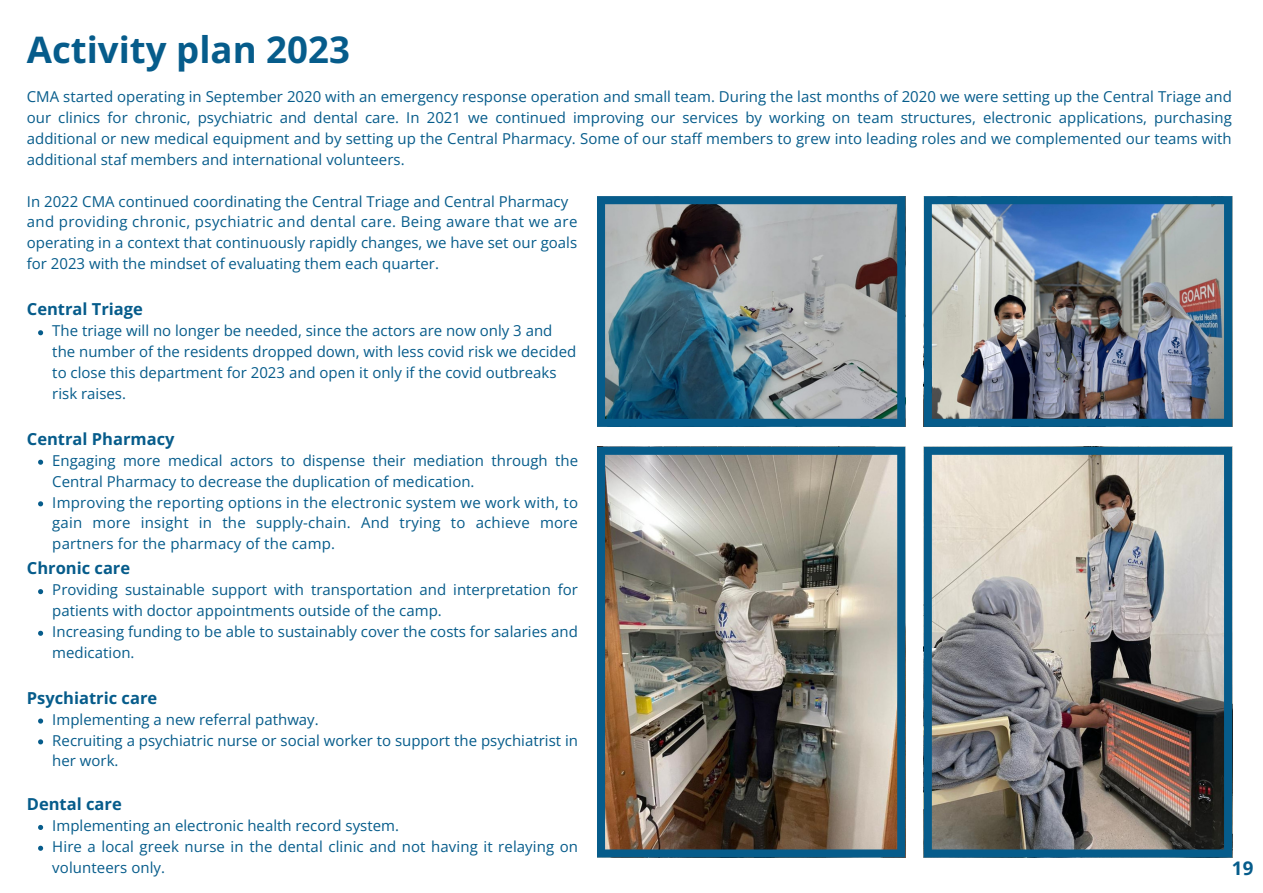
<style>
.page{position:relative;width:1263px;height:893px;background:#fff}
.page>*{position:absolute;margin:0;border:0;box-sizing:border-box;transform-origin:0 0}
.t1{font:700 36.6px "Open Sans";color:#065c8b}
.t2{font:700 18.75px "Open Sans";color:#065c8b}
.t3{font:700 16.5px "Open Sans";color:#065c8b}
.t4{font:15px/20.8px "Open Sans";color:#065c8b}
.t5{font:15px "Open Sans";letter-spacing:.025em;color:#065c8b}
</style>
<div class="page">
<svg style="left:38px;top:330px;width:5px;height:5px"></svg>
<svg style="left:38px;top:460px;width:5px;height:5px"></svg>
<svg style="left:38px;top:501px;width:5px;height:5px"></svg>
<svg style="left:38px;top:589px;width:5px;height:5px"></svg>
<svg style="left:38px;top:631px;width:5px;height:5px"></svg>
<svg style="left:38px;top:718px;width:5px;height:5px"></svg>
<svg style="left:38px;top:739px;width:5px;height:5px"></svg>
<svg style="left:38px;top:825px;width:5px;height:5px"></svg>
<svg style="left:38px;top:845px;width:5px;height:6px"></svg>
<img style="left:597px;top:447px;width:308px;height:410px">
<img style="left:597px;top:196px;width:308px;height:231px">
<img style="left:924px;top:447px;width:308px;height:410px">
<img style="left:924px;top:196px;width:308px;height:231px">
<p class="t1" style="left:27px;top:24px;width:325px">Activity plan 2023</p>
<p class="t4" style="left:27px;top:86px;width:1206px;text-align:justify">CMA started operating in September 2020 with an emergency response operation and small team. During the last months of 2020 we were setting up the Central Triage and our clinics for chronic, psychiatric and dental care. In 2021 we continued improving our services by working on team structures, electronic applications, purchasing additional or new medical equipment and by setting up the Central Pharmacy. Some of our staff members to grew into leading roles and we complemented our teams with additional staf members and international volunteers.</p>
<p class="t4" style="left:27px;top:190px;width:543px">In 2022 CMA continued coordinating the Central Triage and Central Pharmacy</p>
<p class="t5" style="left:27px;top:211px;width:552px">and providing chronic, psychiatric and dental care. Being aware that we are</p>
<p class="t4" style="left:27px;top:232px;width:552px">operating in a context that continuously rapidly changes, we have set our goals</p>
<p class="t4" style="left:27px;top:253px;width:414px">for 2023 with the mindset of evaluating them each quarter.</p>
<p class="t3" style="left:27px;top:298px;width:118px">Central Triage</p>
<p class="t4" style="left:52px;top:320px;width:526px">The triage will no longer be needed, since the actors are now only 3 and the number of the residents dropped down, with less covid risk we decided to close this department for 2023 and open it only if the covid outbreaks risk raises.</p>
<p class="t3" style="left:27px;top:427px;width:149px">Central Pharmacy</p>
<p class="t4" style="left:52px;top:450px;width:527px">Engaging more medical actors to dispense their mediation through the<br>Central Pharmacy to decrease the duplication of medication.</p>
<p class="t4" style="left:52px;top:491px;width:527px;text-align:justify">Improving the reporting options in the electronic system we work with, to gain more insight in the supply-chain. And trying to achieve more partners for the pharmacy of the camp.</p>
<p class="t4" style="left:52px;top:579px;width:527px">Providing sustainable support with transportation and interpretation for patients with doctor appointments outside of the camp.</p>
<p class="t4" style="left:52px;top:621px;width:527px">Increasing funding to be able to sustainably cover the costs for salaries and medication.</p>
<p class="t3" style="left:27px;top:556px;width:105px">Chronic care</p>
<p class="t3" style="left:27px;top:686px;width:132px">Psychiatric care</p>
<p class="t4" style="left:52px;top:708px;width:268px">Implementing a new referral pathway.</p>
<p class="t4" style="left:52px;top:729px;width:527px">Recruiting a psychiatric nurse or social worker to support the psychiatrist in her work.</p>
<p class="t3" style="left:27px;top:792px;width:96px">Dental care</p>
<p class="t4" style="left:52px;top:815px;width:348px">Implementing an electronic health record system.</p>
<p class="t4" style="left:52px;top:835px;width:527px">Hire a local greek nurse in the dental clinic and not having it relaying on volunteers only.</p>
<p class="t2" style="left:1232px;top:855px;width:23px">19</p>
</div>
